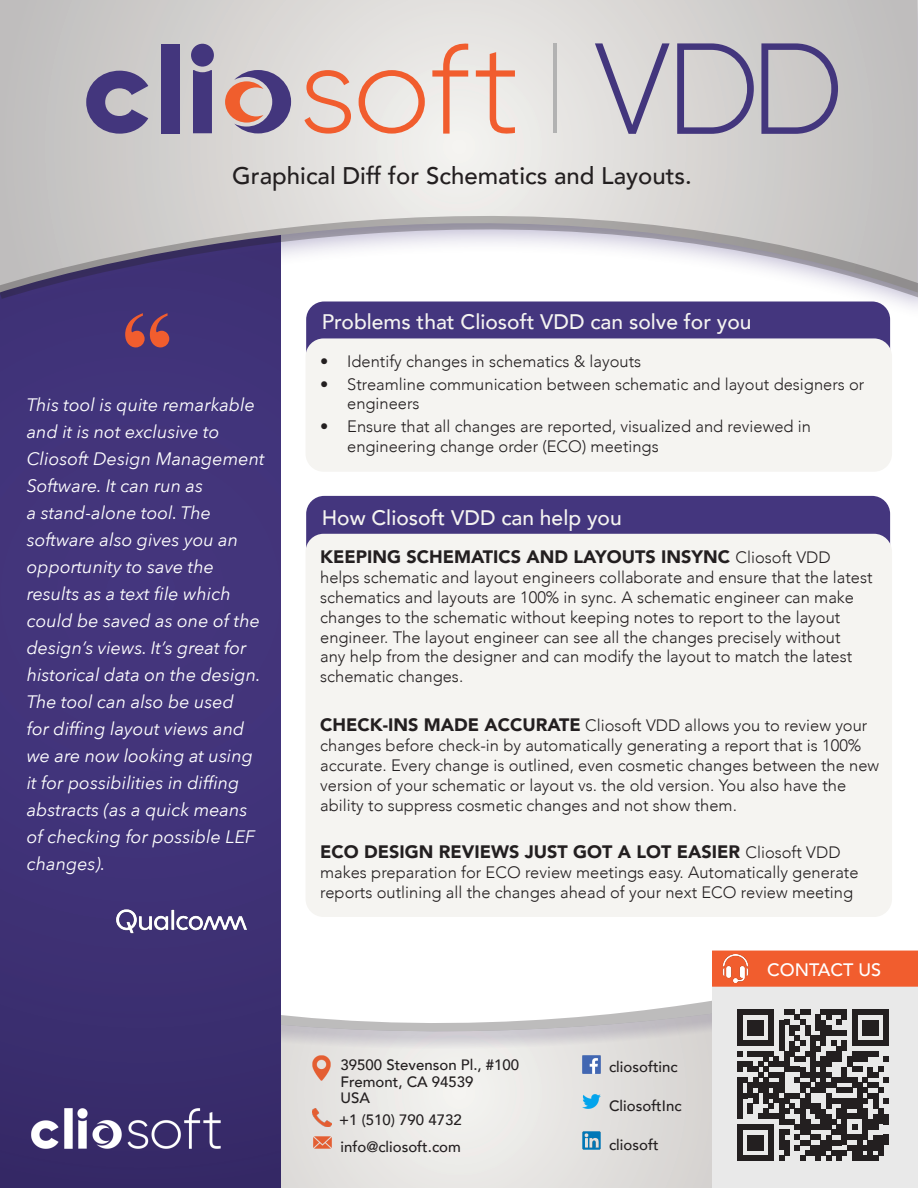
<style>
.page{position:relative;width:918px;height:1188px;background:#fff}
.page>*{position:absolute;margin:0;border:0;box-sizing:border-box;transform-origin:0 0}
.Cliosoft_-_Title_2_c{font:700 105px "Times New Roman";color:#f15d2e}
.Cliosoft_-_Tagline{font:500 24px "Avenir";color:#231f20}
.Cliosoft_-_Title_2_c-2{font:500 21px "Avenir";color:#f5f4f1}
.Cliosoft_body_left_s{font:italic 18px/27px "Avenir Next";color:#fff}
.Cliosoft_-_body_copy{font:900 18px "Avenir";color:#231f20}
.t1{font:500 18px "Avenir";color:#fff}
.Cliosoft_-_body_copy-2{font:300 16.5px/19.8px "Avenir";color:#231f20}
.Cliosoft_body_left_a{font:500 15px "Avenir";color:#231f20}
.s1{font-weight:300;font-size:16.5px}
.s2{font-weight:900;font-size:18px}
</style>
<div class="page">
<div style="left:0;top:976px;width:918px;height:212px;background:#342865;opacity:.16"></div>
<svg style="left:0;top:321px;width:281px;height:867px;background:#3f3276"></svg>
<div style="left:0;top:0;width:918px;height:321px;background:#44367e;opacity:.35"></div>
<svg style="left:0;top:0;width:918px;height:214px;background:#d5d4d2"></svg>
<img style="left:32px;top:1109px;width:188px;height:39px">
<img style="left:312px;top:1055px;width:18px;height:25px">
<img style="left:314px;top:1137px;width:18px;height:12px">
<img style="left:313px;top:1108px;width:18px;height:19px">
<img style="left:582px;top:1055px;width:19px;height:18px">
<img style="left:582px;top:1094px;width:19px;height:15px">
<img style="left:582px;top:1132px;width:19px;height:18px">
<svg style="left:0;top:214px;width:918px;height:86px"></svg>
<img style="left:95px;top:889px;width:173px;height:56px">
<div style="left:712px;top:985px;width:206px;height:203px;background:#e9e9e9"></div>
<svg style="left:737px;top:1009px;width:152px;height:152px"></svg>
<div style="left:883px;top:1114px;width:6px;height:10px;background:#231f20"></div>
<div style="left:883px;top:1135px;width:6px;height:10px;background:#231f20"></div>
<div style="left:713px;top:951px;width:205px;height:35px;background:#f15d2e"></div>
<div style="left:712px;top:951px;width:206px;height:36px;border:2px solid #f15d2e"></div>
<img style="left:722px;top:955px;width:27px;height:28px">
<div style="left:306px;top:302px;width:584px;height:75px;background:#44367e;border-radius:18px"></div>
<div style="left:306px;top:338px;width:586px;height:134px;background:#f5f4f1;border-radius:18px"></div>
<div style="left:306px;top:496px;width:584px;height:75px;background:#44367e;border-radius:18px"></div>
<div style="left:306px;top:534px;width:586px;height:383px;background:#f5f4f1;border-radius:18px"></div>
<hr style="left:553px;top:43px;width:4px;height:90px;background:#b2b2b2">
<svg style="left:595px;top:43px;width:75px;height:91px;background:#c1bcc8"></svg>
<svg style="left:677px;top:43px;width:77px;height:91px;background:#aea9ba"></svg>
<svg style="left:761px;top:43px;width:77px;height:91px;background:#a7a2b4"></svg>
<svg style="left:86px;top:71px;width:62px;height:63px;background:#7e759d"></svg>
<div style="left:161px;top:44px;width:19px;height:90px;background:#43367d"></div>
<svg style="left:304px;top:70px;width:47px;height:64px;background:#e7b8a8"></svg>
<svg style="left:359px;top:70px;width:66px;height:64px;background:#ecc3b5"></svg>
<svg style="left:432px;top:42px;width:36px;height:92px;background:#eec8bb"></svg>
<svg style="left:476px;top:52px;width:39px;height:83px;background:#edc8ba"></svg>
<svg style="left:225px;top:70px;width:66px;height:63px;background:#aa8b99"></svg>
<svg style="left:193px;top:70px;width:19px;height:63px"></svg>
<div style="left:191px;top:44px;width:23px;height:23px;background:#43367d;border-radius:50%"></div>
<p class="Cliosoft_-_Title_2_c" style="left:121px;top:273px;width:54px">“</p>
<p class="Cliosoft_-_Tagline" style="left:232px;top:155px;width:461px">Graphical Diff for Schematics and Layouts.</p>
<p class="Cliosoft_-_Title_2_c-2" style="left:322px;top:303px;width:431px">Problems that Cliosoft VDD can solve for you</p>
<p class="Cliosoft_body_left_s" style="left:27px;top:392px;width:239px">This tool is quite remarkable and it is not exclusive to<br>Cliosoft Design Management<br>Software. It can run as<br>a stand-alone tool. The software also gives you an opportunity to save the results as a text file which could be saved as one of the design’s views. It’s great for historical data on the design.<br>The tool can also be used<br>for diffing layout views and we are now looking at using it for possibilities in diffing abstracts (as a quick means of checking for possible LEF changes).</p>
<p class="Cliosoft_-_body_copy-2" style="left:320px;top:351px;width:323px">• Identify changes in schematics &amp; layouts</p>
<p class="Cliosoft_-_body_copy-2" style="left:347px;top:374px;width:519px;text-indent:-27px">• Streamline communication between schematic and layout designers or engineers</p>
<p class="Cliosoft_-_body_copy-2" style="left:347px;top:417px;width:465px;text-indent:-27px">• Ensure that all changes are reported, visualized and reviewed in engineering change order (ECO) meetings</p>
<p class="Cliosoft_-_Title_2_c-2" style="left:322px;top:499px;width:301px">How Cliosoft VDD can help you</p>
<p class="Cliosoft_-_body_copy" style="left:320px;top:542px;width:512px">KEEPING SCHEMATICS AND LAYOUTS INSYNC <span class="s1">Cliosoft VDD</span></p>
<p class="Cliosoft_-_body_copy-2" style="left:320px;top:568px;width:554px">helps schematic and layout engineers collaborate and ensure that the latest schematics and layouts are 100% in sync. A schematic engineer can make changes to the schematic without keeping notes to report to the layout engineer. The layout engineer can see all the changes precisely without<br>any help from the designer and can modify the layout to match the latest schematic changes.</p>
<p class="Cliosoft_-_body_copy-2" style="left:320px;top:716px;width:560px"><span class="s2">CHECK-INS MADE ACCURATE</span> Cliosoft VDD allows you to review your changes before check-in by automatically generating a report that is 100% accurate. Every change is outlined, even cosmetic changes between the new version of your schematic or layout vs. the old version. You also have the ability to suppress cosmetic changes and not show them.</p>
<p class="Cliosoft_-_body_copy" style="left:320px;top:836px;width:522px">ECO DESIGN REVIEWS JUST GOT A LOT EASIER <span class="s1">Cliosoft VDD</span></p>
<p class="Cliosoft_-_body_copy-2" style="left:320px;top:862px;width:540px">makes preparation for ECO review meetings easy. Automatically generate reports outlining all the changes ahead of your next ECO review meeting</p>
<p class="Cliosoft_body_left_a" style="left:341px;top:1052px;width:180px">39500 Stevenson Pl., #100</p>
<p class="Cliosoft_body_left_a" style="left:341px;top:1068px;width:135px">Fremont, CA 94539</p>
<p class="Cliosoft_body_left_a" style="left:341px;top:1085px;width:31px">USA</p>
<p class="Cliosoft_body_left_a" style="left:341px;top:1134px;width:122px">info@cliosoft.com</p>
<p class="Cliosoft_body_left_a" style="left:339px;top:1107px;width:124px">+1 (510) 790 4732</p>
<p class="Cliosoft_body_left_a" style="left:609px;top:1053px;width:70px">cliosoftinc</p>
<p class="Cliosoft_body_left_a" style="left:609px;top:1092px;width:74px">CliosoftInc</p>
<p class="Cliosoft_body_left_a" style="left:609px;top:1131px;width:51px">cliosoft</p>
<p class="t1" style="left:767px;top:954px;width:116px">CONTACT US</p>
</div>
